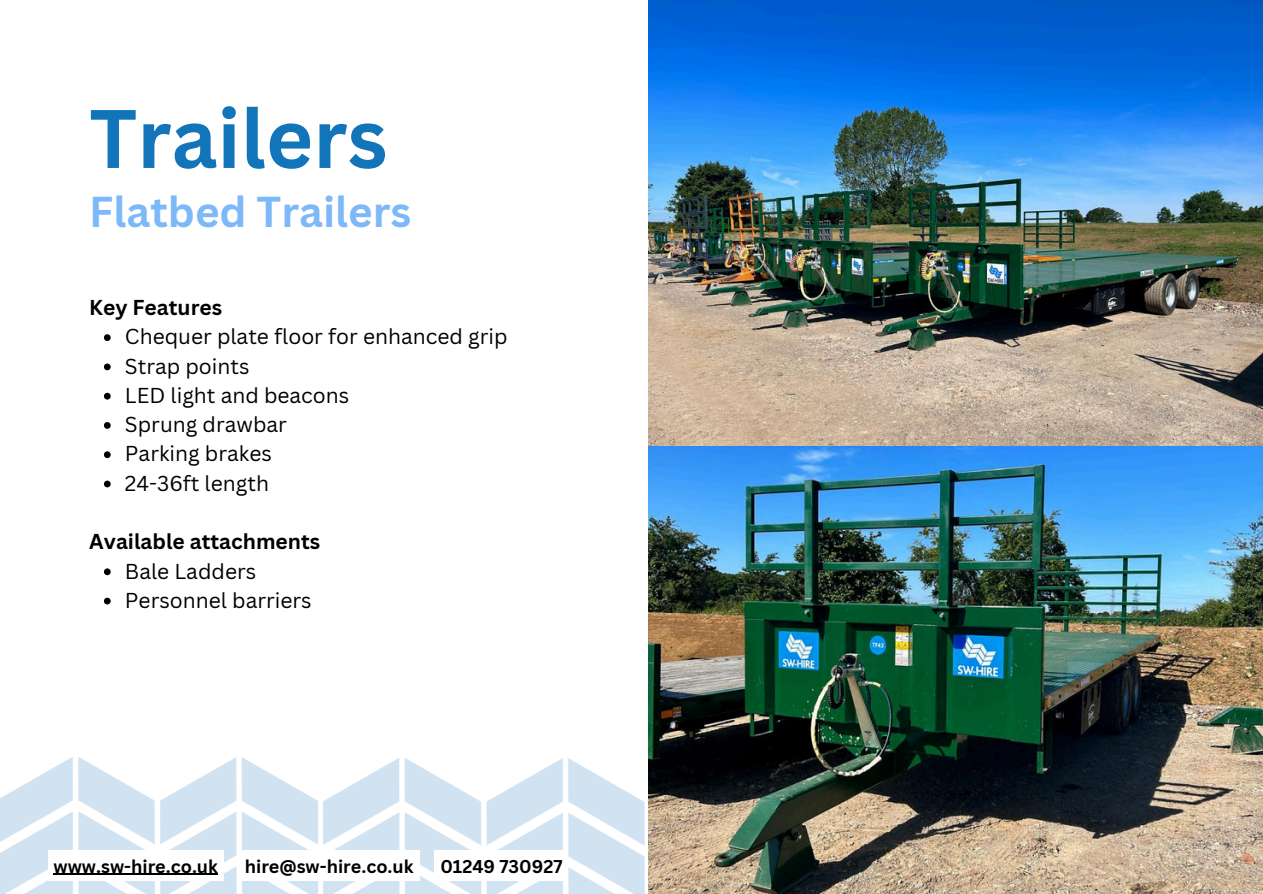
<style>
.page{position:relative;width:1263px;height:894px;background:#fff}
.page>*{position:absolute;margin:0;border:0;box-sizing:border-box;transform-origin:0 0}
.t1{font:700 81px "Canva Sans";color:#1275b9}
.t2{font:700 42px "Canva Sans";color:#7db8f9}
.t3{font:21px "Canva Sans";color:#000}
.t4{font:700 21px "Canva Sans";color:#000}
.t5{font:700 18px "Canva Sans";color:#000}
</style>
<div class="page">
<img style="left:0;top:757px;width:645px;height:136px">
<img style="left:649px;top:0;width:614px;height:893px">
<svg style="left:104px;top:334px;width:7px;height:7px"></svg>
<svg style="left:104px;top:363px;width:7px;height:7px"></svg>
<svg style="left:104px;top:392px;width:7px;height:7px"></svg>
<svg style="left:104px;top:422px;width:7px;height:6px"></svg>
<svg style="left:104px;top:451px;width:7px;height:7px"></svg>
<svg style="left:104px;top:480px;width:7px;height:7px"></svg>
<svg style="left:104px;top:568px;width:7px;height:7px"></svg>
<svg style="left:104px;top:597px;width:7px;height:7px"></svg>
<div style="left:48px;top:850px;width:176px;height:30px;background:#fff"></div>
<hr style="left:54px;top:873px;width:164px;height:1px;background:#000">
<div style="left:239px;top:850px;width:180px;height:30px;background:#fff"></div>
<div style="left:435px;top:850px;width:133px;height:30px;background:#fff"></div>
<h3 class="t1" style="left:89px;top:81px;width:300px">Trailers</h3>
<p class="t2" style="left:89px;top:182px;width:324px">Flatbed Trailers</p>
<p class="t4" style="left:89px;top:292px;width:134px">Key Features</p>
<p class="t3" style="left:125px;top:322px;width:384px">Chequer plate floor for enhanced grip</p>
<p class="t3" style="left:125px;top:351px;width:126px">Strap points</p>
<p class="t3" style="left:125px;top:380px;width:226px">LED light and beacons</p>
<p class="t3" style="left:125px;top:409px;width:163px">Sprung drawbar</p>
<h3 class="t3" style="left:125px;top:439px;width:148px">Parking brakes</h3>
<p class="t3" style="left:125px;top:468px;width:146px">24-36ft length</p>
<p class="t4" style="left:89px;top:526px;width:233px">Available attachments</p>
<p class="t3" style="left:125px;top:556px;width:133px">Bale Ladders</p>
<p class="t3" style="left:125px;top:585px;width:188px">Personnel barriers</p>
<p class="t5" style="left:54px;top:853px;width:166px">www.sw-hire.co.uk</p>
<p class="t5" style="left:245px;top:853px;width:170px">hire@sw-hire.co.uk</p>
<p class="t5" style="left:440px;top:853px;width:124px">01249 730927</p>
</div>
